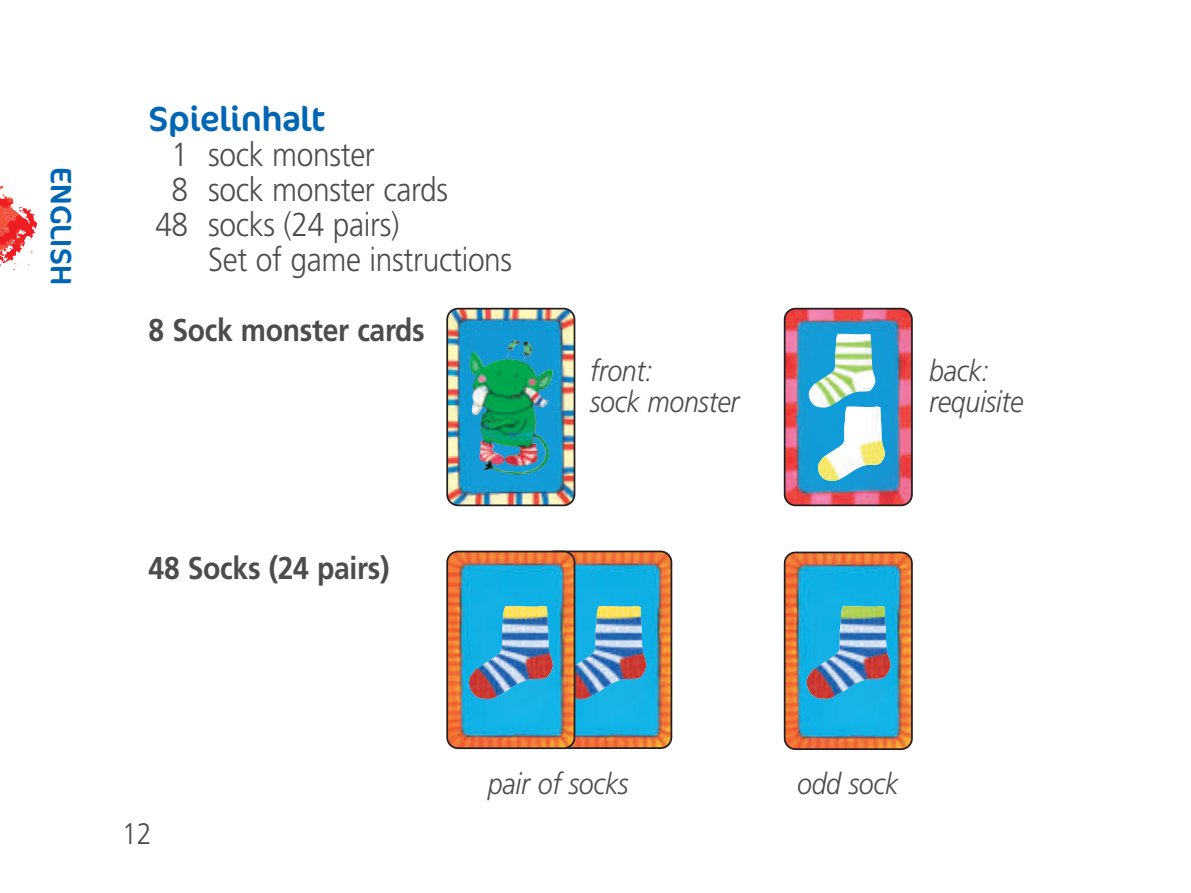
<style>
.page{position:relative;width:1191px;height:893px;background:#fff}
.page>*{position:absolute;margin:0;border:0;box-sizing:border-box;transform-origin:0 0}
.t1{font:35px "Cocon";letter-spacing:-.02em;color:#0166b3}
.t2{font:300 33.25px "Frutiger";letter-spacing:-.01em;color:#4b4c4d;scale:.9 1}
.t3{font:700 31.5px "Frutiger";letter-spacing:-.01em;color:#4b4c4d;scale:.9 1}
.t4{font:italic 300 29.75px/31.5px "Frutiger";letter-spacing:-.01em;color:#4b4c4d;scale:.9 1}
.t5{font:29.75px "Cocon";color:#0166b3}
.t6{font:300 29.75px "Frutiger";color:#4b4c4d;scale:.9 1}
</style>
<div class="page">
<svg style="left:0;top:186px;width:37px;height:84px"></svg>
<img style="left:544px;top:551px;width:127px;height:197px;border-radius:11px">
<div style="left:543px;top:551px;width:129px;height:198px;border:4px solid #231f20;border-radius:12px"></div>
<img style="left:784px;top:552px;width:128px;height:197px;border-radius:11px">
<div style="left:784px;top:552px;width:128px;height:198px;border:4px solid #231f20;border-radius:12px"></div>
<img style="left:447px;top:309px;width:127px;height:196px;border-radius:11px">
<div style="left:446px;top:308px;width:129px;height:198px;border:4px solid #231f20;border-radius:12px"></div>
<img style="left:469px;top:340px;width:84px;height:135px">
<img style="left:784px;top:309px;width:128px;height:196px;border-radius:11px">
<div style="left:784px;top:308px;width:128px;height:198px;border:4px solid #231f20;border-radius:12px"></div>
<svg style="left:817px;top:406px;width:69px;height:75px"></svg>
<img style="left:818px;top:407px;width:67px;height:74px">
<img style="left:808px;top:334px;width:67px;height:74px">
<img style="left:575px;top:606px;width:71px;height:93px">
<img style="left:447px;top:551px;width:127px;height:197px;border-radius:11px">
<div style="left:446px;top:551px;width:129px;height:198px;border:4px solid #231f20;border-radius:12px"></div>
<svg style="left:468px;top:606px;width:86px;height:93px"></svg>
<img style="left:469px;top:606px;width:84px;height:93px">
<img style="left:806px;top:606px;width:84px;height:93px">
<p class="t5" style="left:73px;top:167px;width:119px;rotate:90deg">ENGLISH</p>
<p class="t1" style="left:149px;top:105px;width:178px">Spielinhalt</p>
<p class="t2" style="left:172px;top:141px;width:227px">1 sock monster</p>
<p class="t2" style="left:172px;top:176px;width:308px">8 sock monster cards</p>
<p class="t2" style="left:155px;top:211px;width:273px">48 socks (24 pairs)</p>
<p class="t2" style="left:208px;top:246px;width:339px">Set of game instructions</p>
<p class="t3" style="left:149px;top:317px;width:308px">8 Sock monster cards</p>
<p class="t3" style="left:149px;top:555px;width:269px">48 Socks (24 pairs)</p>
<p class="t4" style="left:590px;top:357px;width:167px">front:<br>sock monster</p>
<p class="t4" style="left:929px;top:357px;width:106px">back: requisite</p>
<p class="t6" style="left:122px;top:821px;width:34px">12</p>
<p class="t4" style="left:488px;top:770px;width:158px">pair of socks</p>
<p class="t4" style="left:797px;top:770px;width:114px">odd sock</p>
</div>
